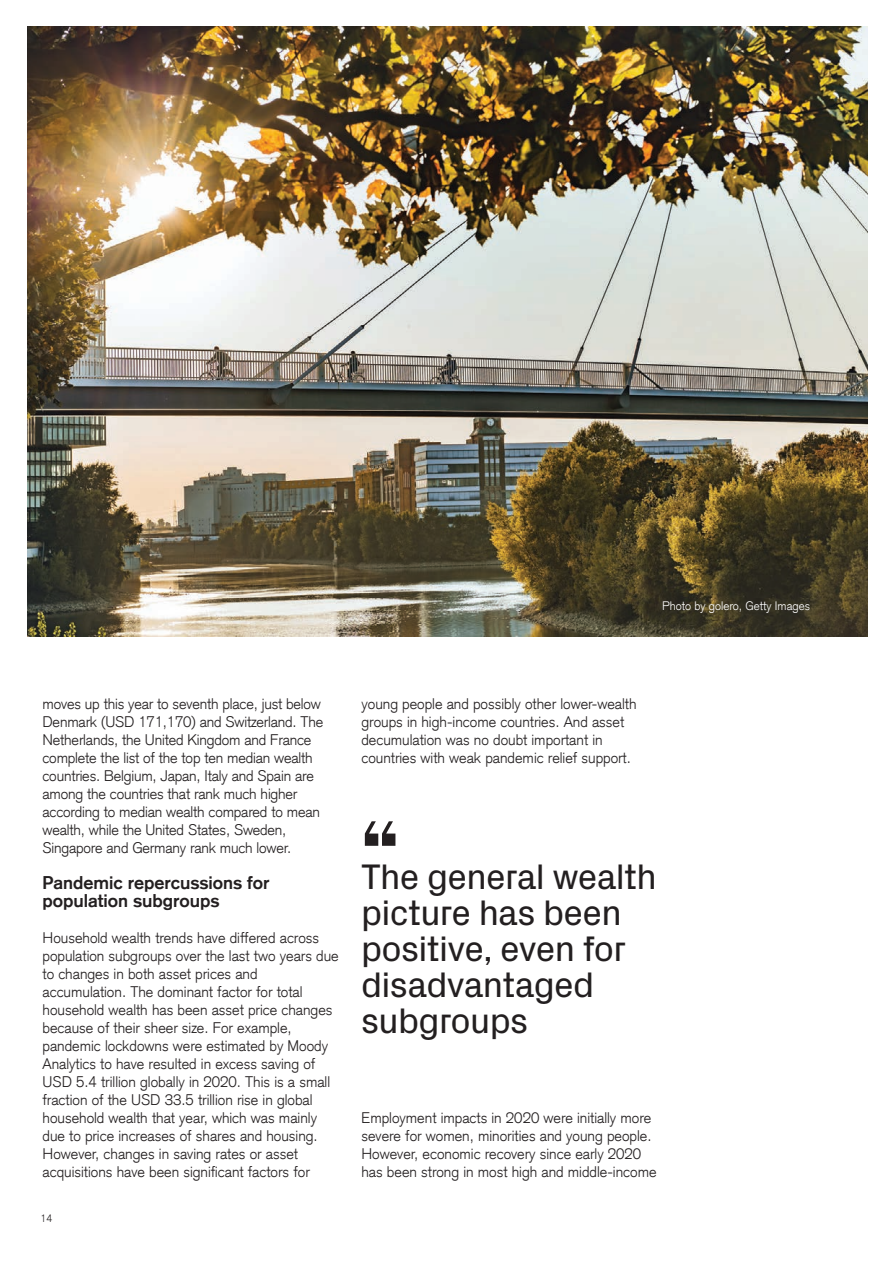
<style>
.page{position:relative;width:893px;height:1263px;background:#fff}
.page>*{position:absolute;margin:0;border:0;box-sizing:border-box;transform-origin:0 0}
.t1{font:36px/36px "Credit Suisse Headline";color:#231f20}
.t2{font:700 18px/18px "Credit Suisse Type";color:#231f20}
.t3{font:300 15px/18px "Credit Suisse Type";color:#231f20}
.t4{font:300 12px "Credit Suisse Type";color:#fff}
.t5{font:300 10.5px "Credit Suisse Type";color:#231f20}
</style>
<div class="page">
<img style="left:27px;top:27px;width:840px;height:609px">
<svg style="left:365px;top:821px;width:30px;height:25px"></svg>
<p class="t4" style="left:662px;top:599px;width:149px">Photo by golero, Getty Images</p>
<p class="t3" style="left:43px;top:694px;width:282px">moves up this year to seventh place, just below Denmark (USD 171,170) and Switzerland. The Netherlands, the United Kingdom and France complete the list of the top ten median wealth countries. Belgium, Japan, Italy and Spain are among the countries that rank much higher according to median wealth compared to mean wealth, while the United States, Sweden, Singapore and Germany rank much lower.</p>
<p class="t2" style="left:43px;top:873px;width:229px">Pandemic repercussions for population subgroups</p>
<p class="t3" style="left:43px;top:928px;width:298px">Household wealth trends have differed across population subgroups over the last two years due to changes in both asset prices and accumulation. The dominant factor for total household wealth has been asset price changes because of their sheer size. For example, pandemic lockdowns were estimated by Moody Analytics to have resulted in excess saving of USD 5.4 trillion globally in 2020. This is a small fraction of the USD 33.5 trillion rise in global household wealth that year, which was mainly due to price increases of shares and housing.<br>However, changes in saving rates or asset acquisitions have been significant factors for</p>
<p class="t5" style="left:40px;top:1212px;width:13px">14</p>
<p class="t3" style="left:361px;top:694px;width:277px">young people and possibly other lower-wealth groups in high-income countries. And asset decumulation was no doubt important in countries with weak pandemic relief support.</p>
<h1 class="t1" style="left:361px;top:856px;width:297px">The general wealth picture has been positive, even for disadvantaged subgroups</h1>
<p class="t3" style="left:361px;top:1108px;width:297px">Employment impacts in 2020 were initially more severe for women, minorities and young people.<br>However, economic recovery since early 2020 has been strong in most high and middle-income</p>
</div>
